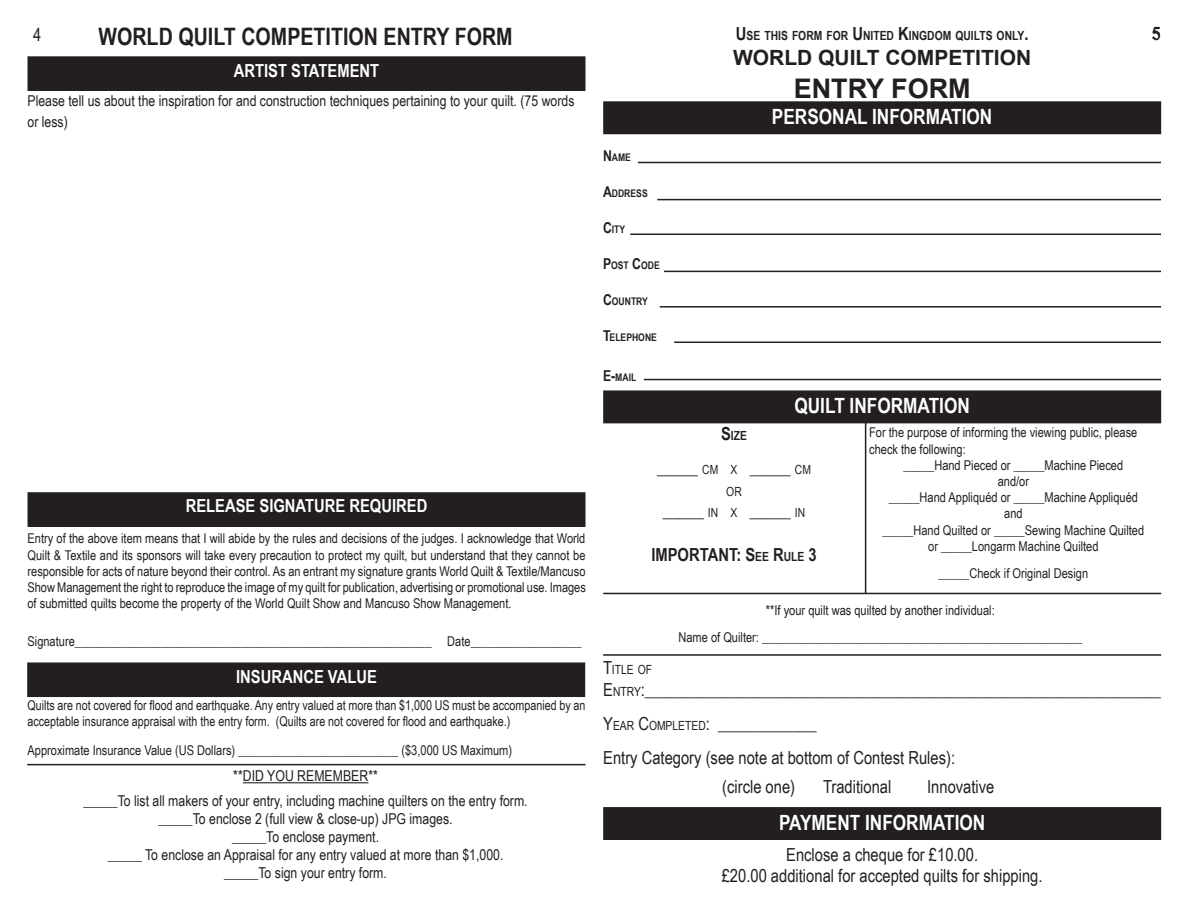
<style>
.page{position:relative;width:1188px;height:918px;background:#fff}
.page>*{position:absolute;margin:0;border:0;box-sizing:border-box;transform-origin:0 0}
.t1{font:700 27px "Arial";color:#231f20}
.t2{font:700 24px "Arial Narrow";color:#231f20}
.t3{font:700 21px "Arial Narrow";color:#fff}
.t4{font:700 21px "Arial";color:#231f20}
.t5{font:18px "Arial Narrow";color:#231f20}
.t6{font:18px "Arial Narrow";color:#231f20}
.t7{font:700 18px "Arial Narrow";color:#fff}
.t8{font:700 18px "Arial Narrow";color:#231f20}
.t9{font:15px/21.6px "Arial Narrow";color:#231f20}
.t10{font:13.5px/16.2px "Arial Narrow";color:#231f20}
.t11{font:700 12.6px "Arial Narrow";color:#231f20}
.t12{font:12.6px "Arial Narrow";color:#231f20}
.t13{font:700 10.5px "Arial Narrow";color:#231f20}
.s1{font-size:18px}
.s2{font-size:15px}
.s3{font-size:12.6px}
.s4{font-style:inherit}
</style>
<div class="page">
<div style="left:604px;top:102px;width:556px;height:32px;background:#231f20"></div>
<div style="left:603px;top:101px;width:558px;height:33px;border:2px solid #231f20"></div>
<hr style="left:638px;top:162px;width:523px;height:1px;background:#231f20">
<hr style="left:657px;top:199px;width:504px;height:1px;background:#231f20">
<hr style="left:630px;top:234px;width:531px;height:1px;background:#231f20">
<hr style="left:664px;top:271px;width:497px;height:1px;background:#231f20">
<hr style="left:674px;top:342px;width:487px;height:1px;background:#231f20">
<hr style="left:660px;top:306px;width:501px;height:2px;background:#231f20">
<hr style="left:644px;top:379px;width:517px;height:1px;background:#231f20">
<div style="left:604px;top:391px;width:556px;height:32px;background:#231f20"></div>
<div style="left:603px;top:390px;width:558px;height:33px;border:2px solid #231f20"></div>
<hr style="left:603px;top:593px;width:558px;height:1px;background:#231f20">
<hr style="left:865px;top:422px;width:1px;height:172px;background:#231f20">
<div style="left:604px;top:808px;width:556px;height:31px;background:#231f20"></div>
<div style="left:603px;top:807px;width:558px;height:33px;border:2px solid #231f20"></div>
<hr style="left:603px;top:654px;width:558px;height:2px;background:#231f20">
<div style="left:28px;top:57px;width:557px;height:33px;background:#231f20"></div>
<div style="left:28px;top:56px;width:558px;height:35px;border:2px solid #231f20"></div>
<div style="left:28px;top:493px;width:557px;height:33px;background:#231f20"></div>
<div style="left:28px;top:492px;width:558px;height:35px;border:2px solid #231f20"></div>
<div style="left:28px;top:663px;width:556px;height:33px;background:#231f20"></div>
<div style="left:27px;top:662px;width:558px;height:35px;border:2px solid #231f20"></div>
<hr style="left:243px;top:782px;width:125px;height:1px;background:#231f20">
<hr style="left:27px;top:764px;width:559px;height:1px;background:#231f20">
<p class="t2" style="left:99px;top:18px;width:416px">WORLD QUILT COMPETITION ENTRY FORM</p>
<p class="t7" style="left:234px;top:57px;width:147px">ARTIST STATEMENT</p>
<p class="t9" style="left:28px;top:89px;width:548px">Please tell us about the inspiration for and construction techniques pertaining to your quilt. (75 words or less)</p>
<p class="t5" style="left:33px;top:22px;width:10px">4</p>
<p class="t7" style="left:186px;top:492px;width:243px">RELEASE SIGNATURE REQUIRED</p>
<p class="t10" style="left:28px;top:530px;width:560px;text-align:justify">Entry of the above item means that I will abide by the rules and decisions of the judges. I acknowledge that World Quilt &amp; Textile and its sponsors will take every precaution to protect my quilt, but understand that they cannot be responsible for acts of nature beyond their control. As an entrant my signature grants World Quilt &amp; Textile/Mancuso Show Management the right to reproduce the image of my quilt for publication, advertising or promotional use. Images of submitted quilts become the property of the World Quilt Show and Mancuso Show Management.</p>
<p class="t10" style="left:28px;top:633px;width:556px">Signature__________________________________________________________ Date__________________</p>
<p class="t7" style="left:236px;top:663px;width:142px">INSURANCE VALUE</p>
<p class="t10" style="left:28px;top:697px;width:559px">Quilts are not covered for flood and earthquake. Any entry valued at more than $1,000 US must be accompanied by an acceptable insurance appraisal with the entry form. (Quilts are not covered for flood and earthquake.)</p>
<p class="t10" style="left:28px;top:742px;width:486px">Approximate Insurance Value (US Dollars) __________________________ ($3,000 US Maximum)</p>
<p class="t9" style="left:233px;top:765px;width:146px">**DID YOU REMEMBER**</p>
<p class="t9" style="left:84px;top:790px;width:446px">_____To list all makers of your entry, including machine quilters on the entry form.</p>
<p class="t9" style="left:159px;top:808px;width:295px">_____To enclose 2 (full view &amp; close-up) JPG images.</p>
<p class="t9" style="left:232px;top:826px;width:149px">_____To enclose payment.</p>
<p class="t9" style="left:108px;top:844px;width:397px">_____ To enclose an Appraisal for any entry valued at more than $1,000.</p>
<p class="t9" style="left:224px;top:862px;width:164px">_____To sign your entry form.</p>
<p class="t11" style="left:736px;top:26px;width:294px"><span class="s1">U</span>SE THIS FORM FOR <span class="s1">U</span>NITED <span class="s1">K</span>INGDOM QUILTS ONLY<span class="s1">.</span></p>
<p class="t4" style="left:733px;top:44px;width:300px">WORLD QUILT COMPETITION</p>
<p class="t1" style="left:794px;top:70px;width:179px">ENTRY FORM</p>
<p class="t3" style="left:772px;top:101px;width:222px">PERSONAL INFORMATION</p>
<p class="t5" style="left:1152px;top:21px;width:10px">5</p>
<p class="t13" style="left:603px;top:149px;width:30px"><span class="s2">N</span>AME</p>
<p class="t13" style="left:603px;top:185px;width:46px"><span class="s2">A</span>DDRESS</p>
<p class="t13" style="left:603px;top:221px;width:24px"><span class="s2">C</span>ITY</p>
<p class="t13" style="left:603px;top:257px;width:58px"><span class="s2">P</span>OST <span class="s2">C</span>ODE</p>
<p class="t13" style="left:603px;top:293px;width:46px"><span class="s2">C</span>OUNTRY</p>
<p class="t13" style="left:603px;top:329px;width:55px"><span class="s2">T</span>ELEPHONE</p>
<p class="t13" style="left:603px;top:369px;width:35px"><span class="s2">E</span><span class="s2">-</span>MAIL</p>
<p class="t3" style="left:794px;top:390px;width:177px">QUILT INFORMATION</p>
<p class="t11" style="left:721px;top:426px;width:27px"><span class="s1">S</span>IZE</p>
<p class="t6" style="left:657px;top:455px;width:155px">_____ <span class="s3">CM X</span> _____ <span class="s3">CM</span></p>
<p class="t12" style="left:726px;top:482px;width:17px">OR</p>
<p class="t6" style="left:663px;top:498px;width:144px">_____ <span class="s3">IN X</span> _____ <span class="s3">IN</span></p>
<p class="t8" style="left:651px;top:541px;width:167px">IM PORTANT: S<span class="s3">EE</span> R<span class="s3">ULE</span> 3</p>
<p class="t10" style="left:869px;top:424px;width:270px">For the purpose of informing the viewing public, please check the following:</p>
<p class="t10" style="left:904px;top:456px;width:221px">_____Hand Pieced or _____Machine Pieced</p>
<p class="t10" style="left:998px;top:473px;width:33px">and/or</p>
<p class="t10" style="left:889px;top:489px;width:251px">_____Hand Appliquéd or _____Machine Appliquéd</p>
<p class="t10" style="left:1004px;top:505px;width:20px">and</p>
<p class="t10" style="left:883px;top:521px;width:263px">_____Hand Quilted or _____Sewing Machine Quilted</p>
<p class="t10" style="left:928px;top:537px;width:172px">or _____Longarm Machine Quilted</p>
<p class="t10" style="left:939px;top:564px;width:151px">_____Check if Original Design</p>
<p class="t10" style="left:766px;top:601px;width:230px">**If your quilt was quilted by another individual:</p>
<p class="t10" style="left:678px;top:628px;width:405px">Name of Quilter: ____________________________________________________</p>
<p class="t12" style="left:603px;top:661px;width:50px"><span class="s1">T</span>ITLE OF</p>
<p class="t6" style="left:603px;top:676px;width:559px"><span class="s4">E</span><span class="s3">NTRY</span>:_______________________________________________________________</p>
<p class="t5" style="left:603px;top:711px;width:215px"><span class="s4">Y</span><span class="s3">EAR</span> <span class="s4">C</span><span class="s3">OMPLETED</span>: ____________</p>
<p class="t5" style="left:603px;top:745px;width:353px">Entry Category (see note at bottom of Contest Rules):</p>
<p class="t5" style="left:722px;top:774px;width:74px">(circle one)</p>
<p class="t5" style="left:823px;top:774px;width:70px">Traditional</p>
<p class="t5" style="left:927px;top:774px;width:69px">Innovative</p>
<p class="t3" style="left:779px;top:807px;width:208px">PAYMENT INFORMATION</p>
<p class="t5" style="left:786px;top:841px;width:194px">Enclose a cheque for £10.00.</p>
<p class="t5" style="left:722px;top:863px;width:322px">£20.00 additional for accepted quilts for shipping.</p>
</div>
